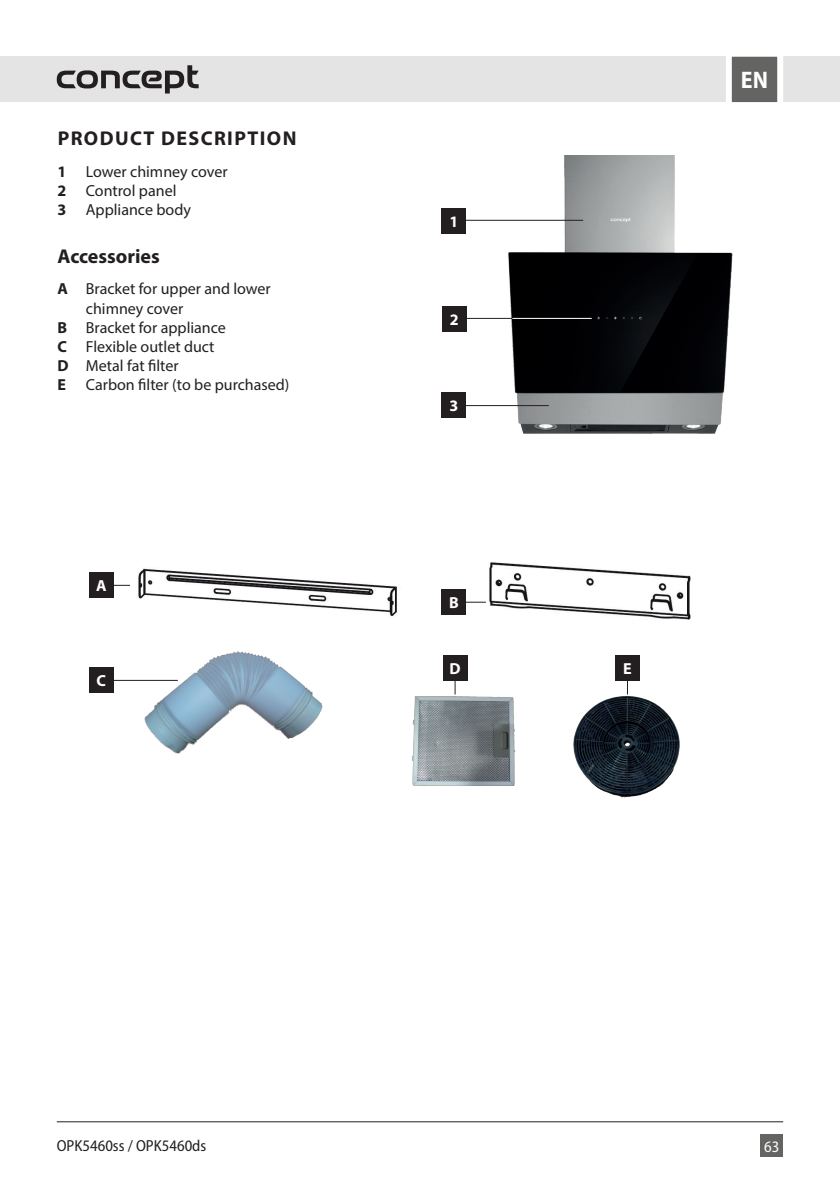
<style>
.page{position:relative;width:840px;height:1191px;background:#fff}
.page>*{position:absolute;margin:0;border:0;box-sizing:border-box;transform-origin:0 0}
.t1{font:700 semi-condensed 24px "Myriad Pro";color:#fff}
.t2{font:700 20px "Myriad Pro";letter-spacing:.07em;color:#231f20}
.t3{font:700 20px "Myriad Pro";color:#231f20}
.t4{font:16px/19.2px "Myriad Pro";color:#231f20}
.t5{font:semi-condensed 16px "Myriad Pro";color:#231f20}
.t6{font:700 16px "Myriad Pro";color:#fff}
.t7{font:semi-condensed 16px "Myriad Pro";color:#fff}
.s1{font-weight:700}
</style>
<div class="page">
<hr style="left:110px;top:680px;width:68px;height:1px;background:#231f20">
<hr style="left:113px;top:585px;width:30px;height:1px;background:#231f20">
<div style="left:89px;top:572px;width:24px;height:25px;background:#231f20"></div>
<div style="left:89px;top:667px;width:24px;height:25px;background:#231f20"></div>
<img style="left:131px;top:568px;width:270px;height:48px">
<img style="left:143px;top:651px;width:180px;height:103px">
<img style="left:481px;top:562px;width:210px;height:58px">
<img style="left:573px;top:692px;width:107px;height:106px">
<img style="left:412px;top:686px;width:104px;height:100px">
<svg style="left:466px;top:601px;width:19px;height:1px"></svg>
<div style="left:441px;top:589px;width:25px;height:25px;background:#231f20"></div>
<svg style="left:454px;top:681px;width:1px;height:13px"></svg>
<div style="left:442px;top:655px;width:25px;height:26px;background:#231f20"></div>
<div style="left:615px;top:655px;width:24px;height:26px;background:#231f20"></div>
<img style="left:493px;top:156px;width:240px;height:278px">
<hr style="left:464px;top:220px;width:119px;height:1px;background:#231f20">
<hr style="left:464px;top:318px;width:127px;height:1px;background:#231f20">
<hr style="left:464px;top:405px;width:84px;height:1px;background:#231f20">
<div style="left:442px;top:306px;width:24px;height:25px;background:#231f20"></div>
<div style="left:441px;top:392px;width:25px;height:26px;background:#231f20"></div>
<div style="left:441px;top:208px;width:25px;height:25px;background:#231f20"></div>
<hr style="left:512px;top:318px;width:79px;height:1px;background:#fff">
<div style="left:0;top:57px;width:839px;height:45px;background:#e4e4e4"></div>
<div style="left:760px;top:1134px;width:22px;height:23px;background:#646463"></div>
<svg style="left:722px;top:56px;width:63px;height:47px;background:#909090"></svg>
<hr style="left:57px;top:1121px;width:725px;height:1px;background:#231f20">
<svg style="left:57px;top:65px;width:141px;height:28px"></svg>
<p class="t2" style="left:58px;top:126px;width:240px">PRODUCT DESCRIPTION</p>
<p class="t4" style="left:57px;top:161px;width:172px"><span class="s1">1</span> Lower chimney cover<br><span class="s1">2</span> Control panel<br><span class="s1">3</span> Appliance body</p>
<p class="t3" style="left:57px;top:243px;width:104px">Accessories</p>
<p class="t4" style="left:57px;top:279px;width:215px"><span class="s1">A</span> Bracket for upper and lower</p>
<p class="t4" style="left:86px;top:298px;width:99px">chimney cover</p>
<p class="t4" style="left:57px;top:317px;width:170px"><span class="s1">B</span> Bracket for appliance</p>
<p class="t4" style="left:57px;top:337px;width:158px"><span class="s1">C</span> Flexible outlet duct</p>
<p class="t4" style="left:57px;top:356px;width:123px"><span class="s1">D</span> Metal fat filter</p>
<p class="t4" style="left:57px;top:375px;width:233px"><span class="s1">E</span> Carbon filter (to be purchased)</p>
<p class="t6" style="left:96px;top:575px;width:12px">A</p>
<p class="t6" style="left:96px;top:670px;width:11px">C</p>
<p class="t6" style="left:449px;top:211px;width:10px">1</p>
<p class="t6" style="left:449px;top:309px;width:10px">2</p>
<p class="t6" style="left:449px;top:395px;width:10px">3</p>
<p class="t6" style="left:449px;top:592px;width:11px">B</p>
<p class="t6" style="left:449px;top:658px;width:13px">D</p>
<p class="t6" style="left:623px;top:658px;width:10px">E</p>
<h1 class="t1" style="left:740px;top:67px;width:29px">EN</h1>
<p class="t5" style="left:57px;top:1136px;width:151px">OPK5460ss / OPK5460ds</p>
<p class="t7" style="left:763px;top:1138px;width:17px">63</p>
</div>
